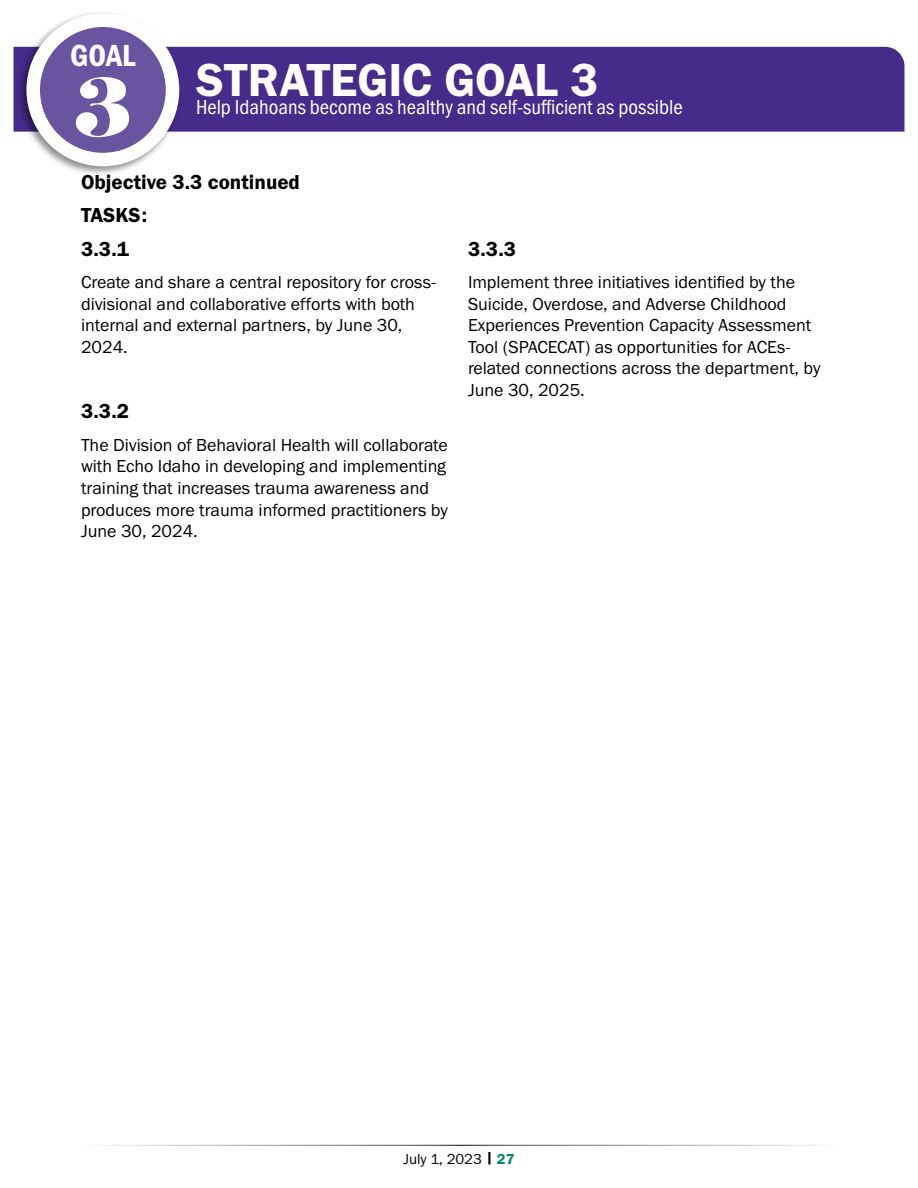
<style>
.page{position:relative;width:918px;height:1188px;background:#fff}
.page>*{position:absolute;margin:0;border:0;box-sizing:border-box;transform-origin:0 0}
.t1{font:79.95px "Elephant";color:#fff}
.t2{font:48px "Franklin Gothic URW Dem";color:#fff}
.t3{font:31.65px "Franklin Gothic URW Con Dem";color:#fff}
.t4{font:21px "Franklin Gothic URW Cond";color:#fff}
.t5{font:21px/33.3px "Franklin Gothic URW Dem";color:#000}
.t6{font:18px/21.6px "Franklin Gothic URW Boo";color:#000}
.t7{font:15px "Franklin Gothic URW Boo";color:#000}
.s1{font-family:"Franklin Gothic URW Dem"}
.s2{font-family:"Franklin Gothic URW Dem";color:#00836d}
</style>
<div class="page">
<div style="left:14px;top:47px;width:890px;height:85px;background:#462b8b"></div>
<div style="left:16px;top:11px;width:166px;height:165px;background:#000;opacity:.45"></div>
<div style="left:33px;top:20px;width:140px;height:140px;background:#69559f;border-radius:50%"></div>
<div style="left:26px;top:13px;width:153px;height:153px;border:14px solid #fff;border-radius:50%"></div>
<h3 class="t3" style="left:70px;top:34px;width:67px">GOAL</h3>
<h1 class="t1" style="left:74px;top:58px;width:59px">3</h1>
<p class="t5" style="left:81px;top:165px;width:220px">Objective 3.3 continued<br>TASKS:<br>3.3.1</p>
<p class="t6" style="left:81px;top:271px;width:356px">Create and share a central repository for cross&shy;divisional and collaborative efforts with both internal and external partners, by June 30, 2024.</p>
<h2 class="t2" style="left:196px;top:51px;width:404px">STRATEGIC GOAL 3</h2>
<p class="t4" style="left:196px;top:92px;width:488px">Help Idahoans become as healthy and self-sufficient as possible</p>
<p class="t5" style="left:468px;top:232px;width:50px">3.3.3</p>
<p class="t6" style="left:468px;top:271px;width:354px">Implement three initiatives identified by the Suicide, Overdose, and Adverse Childhood Experiences Prevention Capacity Assessment Tool (SPACECAT) as opportunities for ACEs&shy;related connections across the department, by June 30, 2025.</p>
<p class="t5" style="left:81px;top:394px;width:50px">3.3.2</p>
<p class="t6" style="left:81px;top:434px;width:368px">The Division of Behavioral Health will collaborate with Echo Idaho in developing and implementing training that increases trauma awareness and produces more trauma informed practitioners by June 30, 2024.</p>
<p class="t7" style="left:403px;top:1149px;width:113px">July 1, 2023 <span class="s1">|</span> <span class="s2">27</span></p>
</div>
